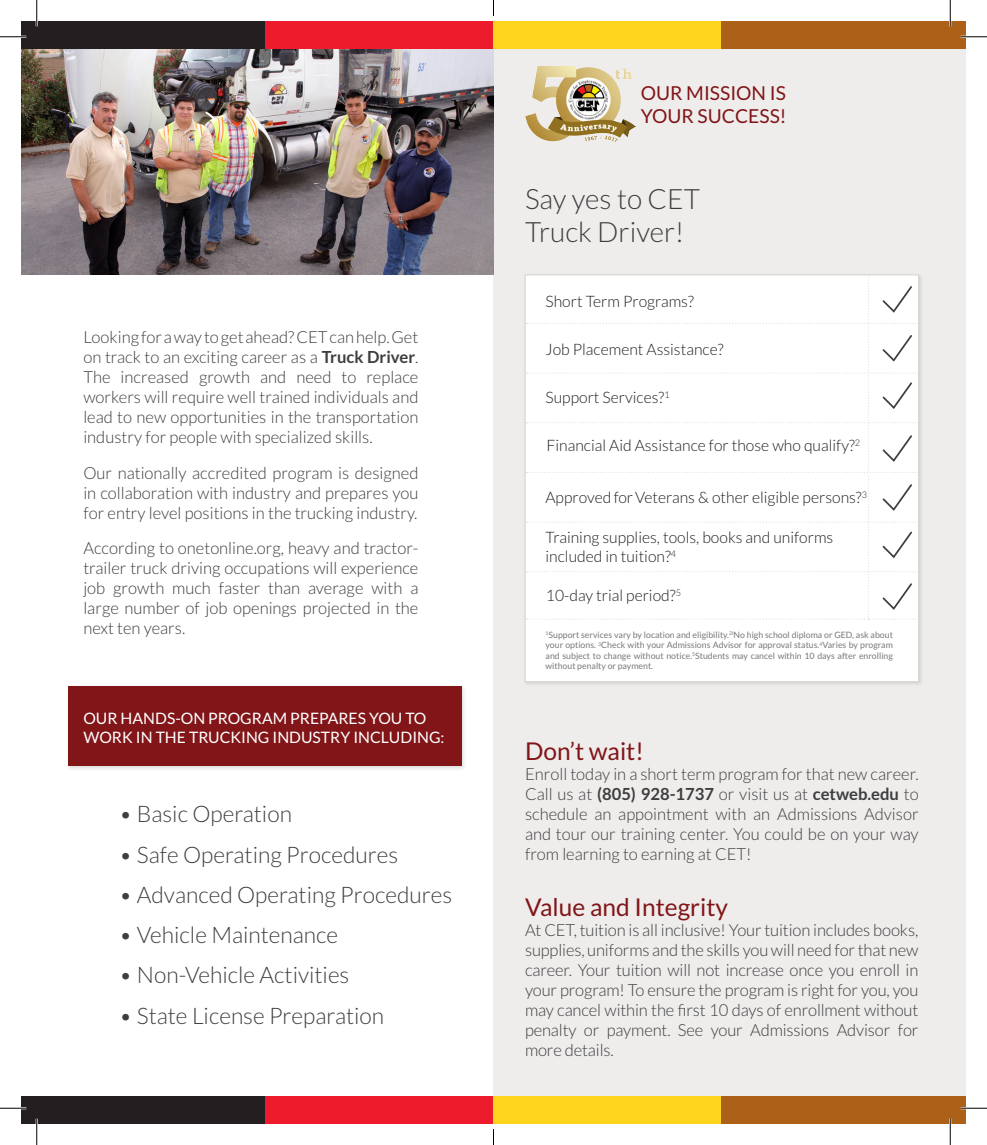
<style>
.page{position:relative;width:987px;height:1145px;background:#fff}
.page>*{position:absolute;margin:0;border:0;box-sizing:border-box;transform-origin:0 0}
.t1{font:300 28px/33.6px "Lato";color:#3e3e3f}
.t2{font:24.5px "Lato";color:#811518}
.t3{font:300 22.75px "Lato";color:#3e3e3f}
.t4{font:19.25px/23.1px "Lato";color:#811518}
.t5{font:300 16.62px/19.9px "Lato";color:#3e3e3f;text-align:justify}
.t6{font:300 15.75px/18.9px "Lato";color:#231f20}
.t7{font:15.75px "Lato";color:#fff}
.t8{font:8.75px/10.5px "Lato";color:#76787b;text-align:justify}
.s1{font-weight:700}
</style>
<div class="page">
<div style="left:66px;top:684px;width:401px;height:87px;background:#231f20;opacity:.15"></div>
<div style="left:68px;top:686px;width:394px;height:80px;background:#811518"></div>
<div style="left:494px;top:43px;width:472px;height:1081px;background:#efedec"></div>
<div style="left:21px;top:1096px;width:244px;height:28px;background:#231f20"></div>
<div style="left:265px;top:1096px;width:229px;height:28px;background:#ee1b2c"></div>
<div style="left:494px;top:1096px;width:228px;height:28px;background:#fed41d"></div>
<div style="left:722px;top:1096px;width:244px;height:28px;background:#ad6118"></div>
<div style="left:523px;top:273px;width:400px;height:413px;background:#dfdddc"></div>
<div style="left:525px;top:275px;width:394px;height:406px;background:#fff;border:1px solid #d7d8d1"></div>
<svg style="left:525px;top:275px;width:393px;height:344px"></svg>
<hr style="left:918px;top:275px;width:1px;height:344px;background:#d7d8d1">
<img style="left:525px;top:66px;width:111px;height:76px">
<img style="left:21px;top:48px;width:473px;height:226px">
<div style="left:21px;top:21px;width:244px;height:27px;background:#231f20"></div>
<div style="left:265px;top:21px;width:229px;height:27px;background:#ee1b2c"></div>
<div style="left:494px;top:21px;width:228px;height:27px;background:#fed41d"></div>
<div style="left:722px;top:21px;width:244px;height:27px;background:#ad6118"></div>
<hr style="left:0;top:36px;width:26px;height:2px;background:#fff">
<hr style="left:961px;top:36px;width:26px;height:2px;background:#fff">
<hr style="left:0;top:1107px;width:26px;height:2px;background:#fff">
<hr style="left:961px;top:1107px;width:26px;height:2px;background:#fff">
<hr style="left:36px;top:0;width:2px;height:26px;background:#fff">
<hr style="left:36px;top:1118px;width:2px;height:26px;background:#fff">
<hr style="left:949px;top:0;width:2px;height:26px;background:#fff">
<hr style="left:949px;top:1118px;width:2px;height:26px;background:#fff">
<svg style="left:0;top:36px;width:26px;height:1px"></svg>
<svg style="left:961px;top:36px;width:26px;height:1px"></svg>
<svg style="left:0;top:1107px;width:26px;height:1px"></svg>
<svg style="left:961px;top:1107px;width:26px;height:1px"></svg>
<svg style="left:36px;top:0;width:1px;height:26px"></svg>
<svg style="left:36px;top:1118px;width:1px;height:26px"></svg>
<svg style="left:950px;top:0;width:1px;height:26px"></svg>
<svg style="left:950px;top:1118px;width:1px;height:26px"></svg>
<svg style="left:493px;top:0;width:1px;height:16px"></svg>
<svg style="left:493px;top:1129px;width:1px;height:15px"></svg>
<p class="t5" style="left:83px;top:327px;width:337px">Looking for a way to get ahead? CET can help. Get on track to an exciting career as a <span class="s1">Truck Driver</span>.<br>The increased growth and need to replace workers will require well trained individuals and lead to new opportunities in the transportation industry for people with specialized skills.</p>
<p class="t5" style="left:83px;top:463px;width:337px">Our nationally accredited program is designed in collaboration with industry and prepares you for entry level positions in the trucking industry.</p>
<p class="t5" style="left:83px;top:538px;width:337px">According to onetonline.org, heavy and tractor&shy;trailer truck driving occupations will experience job growth much faster than average with a large number of job openings projected in the next ten years.</p>
<p class="t7" style="left:83px;top:709px;width:345px">OUR HANDS-ON PROGRAM PREPARES YOU TO</p>
<p class="t7" style="left:83px;top:728px;width:363px">WORK IN THE TRUCKING INDUSTRY INCLUDING:</p>
<p class="t3" style="left:119px;top:802px;width:174px">• Basic Operation</p>
<p class="t3" style="left:119px;top:842px;width:280px">• Safe Operating Procedures</p>
<p class="t3" style="left:119px;top:882px;width:335px">• Advanced Operating Procedures</p>
<p class="t3" style="left:119px;top:922px;width:220px">• Vehicle Maintenance</p>
<p class="t3" style="left:119px;top:963px;width:232px">• Non-Vehicle Activities</p>
<p class="t3" style="left:119px;top:1003px;width:266px">• State License Preparation</p>
<p class="t4" style="left:641px;top:82px;width:147px">OUR MISSION IS<br>YOUR SUCCESS!</p>
<p class="t1" style="left:525px;top:182px;width:177px">Say yes to CET<br>Truck Driver!</p>
<p class="t6" style="left:546px;top:291px;width:150px">Short Term Programs?</p>
<p class="t6" style="left:546px;top:340px;width:180px">Job Placement Assistance?</p>
<p class="t6" style="left:546px;top:388px;width:126px">Support Services?<sup>1</sup></p>
<p class="t6" style="left:546px;top:436px;width:315px">Financial Aid Assistance for those who qualify?<sup>2</sup></p>
<p class="t6" style="left:546px;top:488px;width:323px">Approved for Veterans &amp; other eligible persons?<sup>3</sup></p>
<p class="t6" style="left:546px;top:528px;width:289px">Training supplies, tools, books and uniforms included in tuition?<sup>4</sup></p>
<p class="t6" style="left:546px;top:586px;width:137px">10-day trial period?<sup>5</sup></p>
<p class="t8" style="left:546px;top:629px;width:349px"><sup>1</sup>Support services vary by location and eligibility.<sup>2I</sup>No high school diploma or GED, ask about your options. <sup>3</sup>Check with your Admissions Advisor for approval status.<sup>4</sup>Varies by program and subject to change without notice.<sup>5</sup>Students may cancel within 10 days after enrolling without penalty or payment.</p>
<p class="t2" style="left:525px;top:737px;width:120px">Don’t wait!</p>
<p class="t5" style="left:525px;top:764px;width:395px">Enroll today in a short term program for that new career.<br>Call us at <span class="s1">(805) 928-1737</span> or visit us at <span class="s1">cetweb.edu</span> to schedule an appointment with an Admissions Advisor and tour our training center. You could be on your way from learning to earning at CET!</p>
<p class="t2" style="left:525px;top:893px;width:205px">Value and Integrity</p>
<p class="t5" style="left:525px;top:920px;width:395px">At CET, tuition is all inclusive! Your tuition includes books, supplies, uniforms and the skills you will need for that new career. Your tuition will not increase once you enroll in your program! To ensure the program is right for you, you may cancel within the first 10 days of enrollment without penalty or payment. See your Admissions Advisor for more details.</p>
</div>
